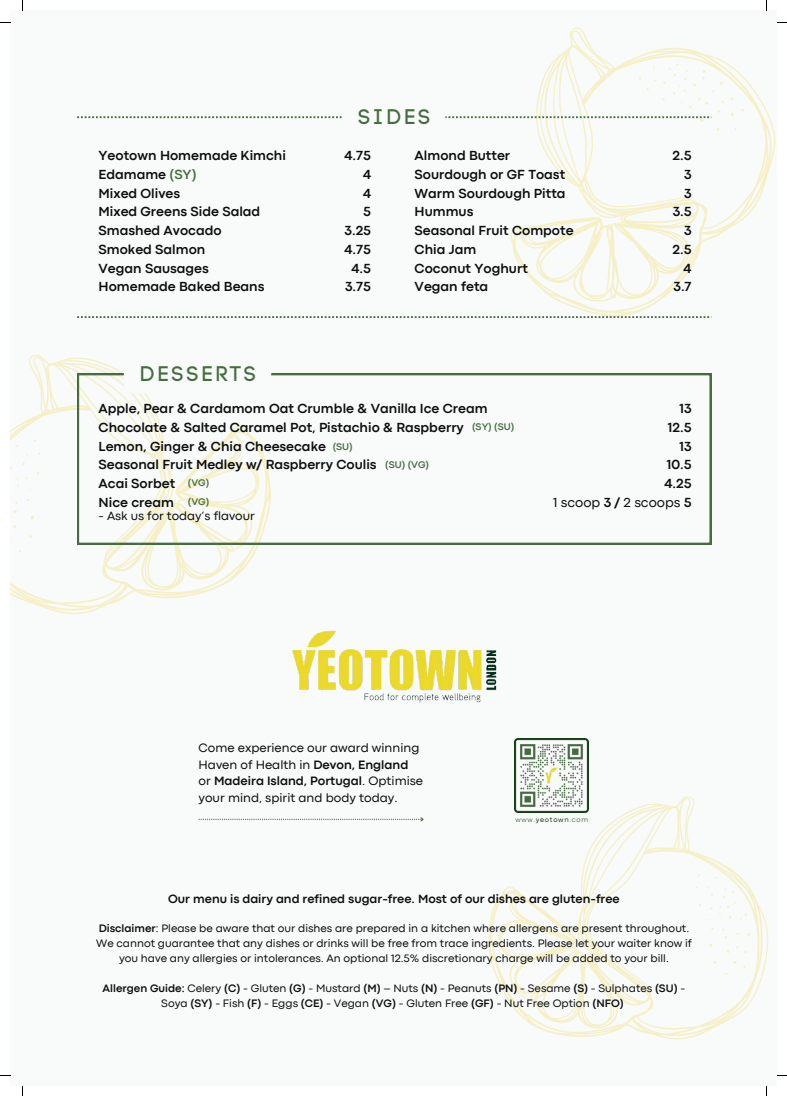
<style>
.page{position:relative;width:787px;height:1096px;background:#fff}
.page>*{position:absolute;margin:0;border:0;box-sizing:border-box;transform-origin:0 0}
.t1{font:20.88px "Code Pro Normal LC";letter-spacing:.115em;color:#466d40}
.t2{font:700 13.75px/18.8px "Codec Pro";color:#0c0e0f}
.t3{font:12.62px/16.9px "Codec Pro";color:#0c0e0f}
.t4{font:700 12.5px "Codec Pro";color:#0c0e0f}
.t5{font:12.5px "Codec Pro";color:#0c0e0f}
.t6{font:11.25px/15px "Codec Pro";color:#0c0e0f;text-align:center}
.t7{font:700 10px/19.1px "Codec Pro";color:#466d40}
.t8{font:300 7.12px "Codec Pro";letter-spacing:.105em;color:#154014}
.s1{color:#466d40}
.s2{font-weight:400}
.s3{font-weight:700}
</style>
<div class="page">
<div style="left:10px;top:10px;width:767px;height:1076px;background:#f9fafa"></div>
<svg style="left:509px;top:27px;width:267px;height:291px"></svg>
<svg style="left:77px;top:116px;width:634px;height:2px"></svg>
<svg style="left:10px;top:354px;width:262px;height:261px"></svg>
<svg style="left:488px;top:796px;width:281px;height:244px"></svg>
<svg style="left:77px;top:316px;width:634px;height:2px"></svg>
<svg style="left:77px;top:373px;width:634px;height:171px"></svg>
<img style="left:515px;top:738px;width:74px;height:74px">
<svg style="left:199px;top:817px;width:225px;height:5px"></svg>
<img style="left:292px;top:630px;width:205px;height:72px">
<div style="left:342px;top:97px;width:103px;height:40px;background:#f9fafa;border-radius:10px"></div>
<div style="left:124px;top:353px;width:147px;height:40px;background:#f9fafa;border-radius:10px"></div>
<h1 class="t1" style="left:358px;top:105px;width:74px">SIDES</h1>
<p class="t2" style="left:99px;top:146px;width:189px">Yeotown Homemade Kimchi<br>Edamame <span class="s1">(SY)<br></span>Mixed Olives<br>Mixed Greens Side Salad<br>Smashed Avocado<br>Smoked Salmon<br>Vegan Sausages<br>Homemade Baked Beans</p>
<p class="t2" style="left:415px;top:146px;width:160px">Almond Butter<br>Sourdough or GF Toast<br>Warm Sourdough Pitta<br>Hummus<br>Seasonal Fruit Compote<br>Chia Jam<br>Coconut Yoghurt<br>Vegan feta</p>
<p class="t2" style="left:345px;top:146px;width:28px;text-align:right">4.75<br>4<br>4<br>5<br>3.25<br>4.75<br>4.5<br>3.75</p>
<p class="t2" style="left:673px;top:146px;width:21px;text-align:right">2.5<br>3<br>3<br>3.5<br>3<br>2.5<br>4<br>3.7</p>
<h1 class="t1" style="left:140px;top:361px;width:118px">DESSERTS</h1>
<p class="t2" style="left:99px;top:399px;width:391px">Apple, Pear &amp; Cardamom Oat Crumble &amp; Vanilla Ice Cream Chocolate &amp; Salted Caramel Pot, Pistachio &amp; Raspberry Lemon, Ginger &amp; Chia Cheesecake<br>Seasonal Fruit Medley w/ Raspberry Coulis<br>Acai Sorbet<br>Nice cream</p>
<p class="t5" style="left:99px;top:508px;width:158px">- Ask us for today’s flavour</p>
<p class="t7" style="left:472px;top:417px;width:44px">(SY) (SU)</p>
<p class="t7" style="left:333px;top:436px;width:22px">(SU)</p>
<p class="t7" style="left:385px;top:455px;width:45px">(SU) (VG)</p>
<p class="t7" style="left:188px;top:473px;width:23px">(VG) (VG)</p>
<p class="t2" style="left:553px;top:399px;width:140px;text-align:right">13<br>12.5<br>13<br>10.5<br>4.25<br><span class="s2">1 scoop</span> 3 / <span class="s2">2 scoops</span> 5</p>
<p class="t3" style="left:199px;top:738px;width:226px">Come experience our award winning Haven of Health in <span class="s3">Devon, England </span>or <span class="s3">Madeira Island, Portugal</span>. Optimise your mind, spirit and body today.</p>
<p class="t8" style="left:515px;top:815px;width:75px">www.<span class="s2">yeotown</span>.com</p>
<p class="t4" style="left:168px;top:891px;width:453px">Our menu is dairy and refined sugar-free. Most of our dishes are gluten-free</p>
<p class="t6" style="left:96px;top:920px;width:597px"><span class="s3">Disclaimer</span>: Please be aware that our dishes are prepared in a kitchen where allergens are present throughout.<br>We cannot guarantee that any dishes or drinks will be free from trace ingredients. Please let your waiter know if you have any allergies or intolerances. An optional 12.5% discretionary charge will be added to your bill.</p>
<p class="t6" style="left:103px;top:980px;width:584px"><span class="s3">Allergen Guide:</span> Celery <span class="s3">(C)</span> - Gluten <span class="s3">(G)</span> - Mustard <span class="s3">(M)</span> – Nuts <span class="s3">(N)</span> - Peanuts <span class="s3">(PN)</span> - Sesame <span class="s3">(S)</span> - Sulphates <span class="s3">(SU)</span> -<br>Soya <span class="s3">(SY)</span> - Fish <span class="s3">(F)</span> - Eggs <span class="s3">(CE)</span> - Vegan <span class="s3">(VG)</span> - Gluten Free <span class="s3">(GF)</span> - Nut Free Option <span class="s3">(NFO)</span></p>
</div>
